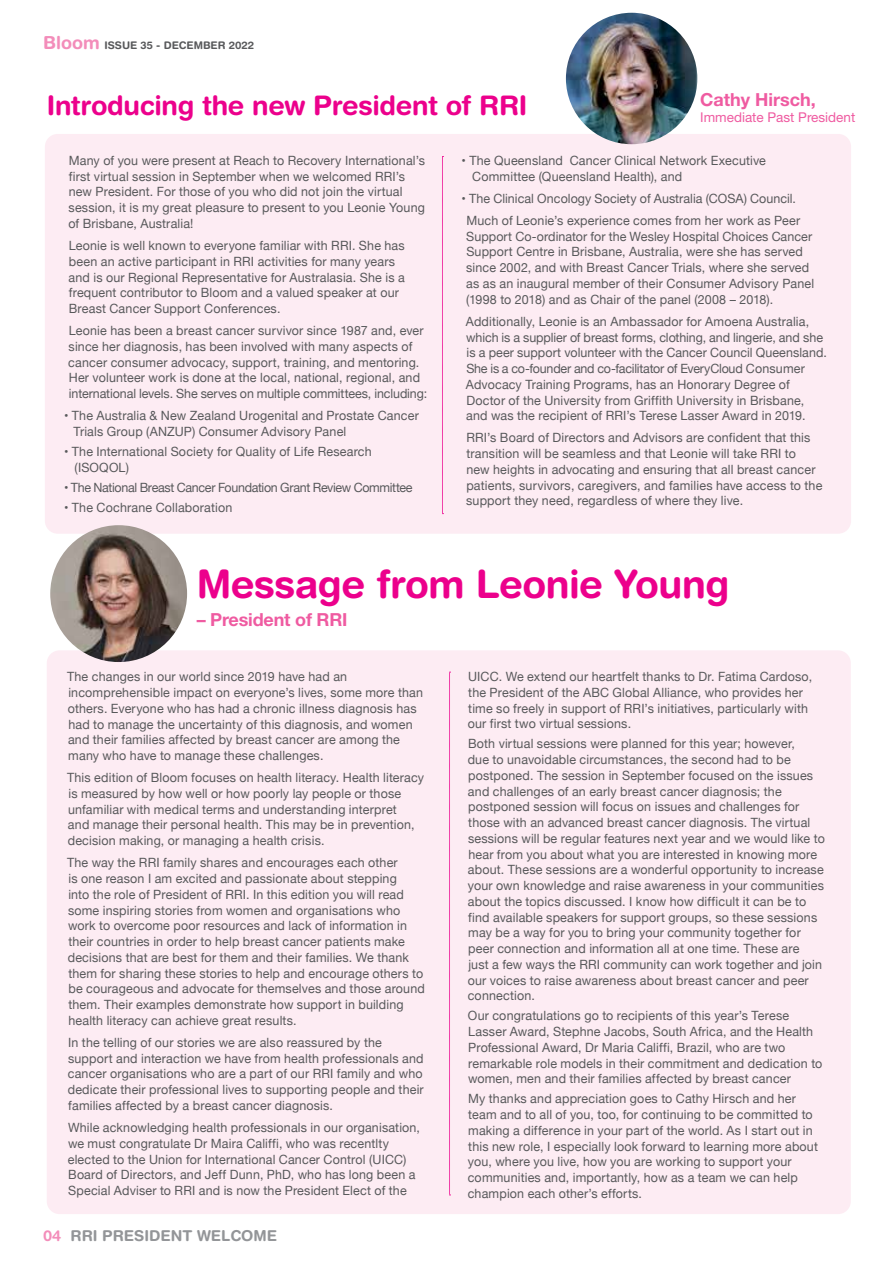
<style>
.page{position:relative;width:893px;height:1263px;background:#fff}
.page>*{position:absolute;margin:0;border:0;box-sizing:border-box;transform-origin:0 0}
.t1{font:700 39px "Helvetica Rounded LT Std";letter-spacing:-.015em;color:#ec008c}
.t2{font:700 27px "Helvetica Rounded LT Std";letter-spacing:-.01em;color:#ec008c}
.t3{font:700 18px "Helvetica Neue LT Std";letter-spacing:-.01em;color:#ef5ba1}
.t4{font:700 15px "Helvetica Rounded LT Std";color:#939598}
.t5{font:13.5px "Helvetica Neue LT Std";color:#ef5ba1}
.t6{font:12.75px/15.8px "Helvetica Neue";letter-spacing:.015em;color:#58595b}
.t7{font:12.75px "Helvetica Neue";letter-spacing:-.025em;color:#58595b}
.t8{font:700 10.5px "Helvetica Rounded LT Std";color:#58595b}
.s1{font-size:18px;color:#f38dba}
.s2{color:#f38dba}
</style>
<div class="page">
<div style="left:45px;top:134px;width:806px;height:400px;background:#fdecf3;border-radius:13px"></div>
<svg style="left:442px;top:156px;width:1px;height:358px"></svg>
<img style="left:566px;top:13px;width:131px;height:131px;border-radius:66px">
<div style="left:47px;top:650px;width:804px;height:564px;background:#fdecf3;border-radius:13px"></div>
<svg style="left:449px;top:672px;width:2px;height:524px"></svg>
<img style="left:50px;top:525px;width:137px;height:137px;border-radius:68px">
<p class="t8" style="left:43px;top:39px;width:212px"><span class="s1">Bloom</span> ISSUE 35 - DECEMBER 2022</p>
<h2 class="t2" style="left:47px;top:89px;width:482px">Introducing the new President of RRI</h2>
<h3 class="t3" style="left:700px;top:89px;width:117px">Cathy Hirsch,</h3>
<p class="t5" style="left:700px;top:109px;width:157px">Immediate Past President</p>
<p class="t6" style="left:68px;top:153px;width:358px">Many of you were present at Reach to Recovery International’s first virtual session in September when we welcomed RRI’s new President. For those of you who did not join the virtual session, it is my great pleasure to present to you Leonie Young of Brisbane, Australia!</p>
<p class="t6" style="left:69px;top:238px;width:338px">Leonie is well known to everyone familiar with RRI. She has been an active participant in RRI activities for many years and is our Regional Representative for Australasia. She is a frequent contributor to Bloom and a valued speaker at our Breast Cancer Support Conferences.</p>
<p class="t6" style="left:68px;top:323px;width:360px">Leonie has been a breast cancer survivor since 1987 and, ever since her diagnosis, has been involved with many aspects of cancer consumer advocacy, support, training, and mentoring.<br>Her volunteer work is done at the local, national, regional, and international levels. She serves on multiple committees, including:</p>
<p class="t6" style="left:74px;top:409px;width:347px;text-indent:-10px">• The Australia &amp; New Zealand Urogenital and Prostate Cancer<br>Trials Group (ANZUP) Consumer Advisory Panel</p>
<p class="t6" style="left:75px;top:444px;width:299px;text-indent:-11px">• The International Society for Quality of Life Research (ISOQOL)</p>
<p class="t7" style="left:64px;top:478px;width:350px">• The National Breast Cancer Foundation Grant Review Committee</p>
<p class="t6" style="left:64px;top:500px;width:170px">• The Cochrane Collaboration</p>
<p class="t6" style="left:472px;top:153px;width:295px;text-indent:-11px">• The Queensland Cancer Clinical Network Executive<br>Committee (Queensland Health), and</p>
<p class="t6" style="left:462px;top:188px;width:340px;line-height:22.2px;text-align:center">• The Clinical Oncology Society of Australia (COSA) Council.<br>Much of Leonie’s experience comes from her work as Peer</p>
<p class="t6" style="left:466px;top:229px;width:349px">Support Co-ordinator for the Wesley Hospital Choices Cancer Support Centre in Brisbane, Australia, were she has served since 2002, and with Breast Cancer Trials, where she served as as an inaugural member of their Consumer Advisory Panel (1998 to 2018) and as Chair of the panel (2008 – 2018).</p>
<p class="t6" style="left:466px;top:314px;width:362px">Additionally, Leonie is an Ambassador for Amoena Australia, which is a supplier of breast forms, clothing, and lingerie, and she is a peer support volunteer with the Cancer Council Queensland.<br>She is a co-founder and co-facilitator of EveryCloud Consumer Advocacy Training Programs, has an Honorary Degree of Doctor of the University from Griffith University in Brisbane, and was the recipient of RRI’s Terese Lasser Award in 2019.</p>
<p class="t6" style="left:466px;top:431px;width:358px">RRI’s Board of Directors and Advisors are confident that this transition will be seamless and that Leonie will take RRI to<br>new heights in advocating and ensuring that all breast cancer patients, survivors, caregivers, and families have access to the support they need, regardless of where they live.</p>
<h1 class="t1" style="left:197px;top:561px;width:534px">Message from Leonie Young</h1>
<h3 class="t3" style="left:197px;top:609px;width:152px">– President of RRI</h3>
<p class="t6" style="left:67px;top:670px;width:357px">The changes in our world since 2019 have had an incomprehensible impact on everyone’s lives, some more than others. Everyone who has had a chronic illness diagnosis has had to manage the uncertainty of this diagnosis, and women and their families affected by breast cancer are among the many who have to manage these challenges.</p>
<p class="t6" style="left:67px;top:770px;width:359px">This edition of Bloom focuses on health literacy. Health literacy is measured by how well or how poorly lay people or those unfamiliar with medical terms and understanding interpret<br>and manage their personal health. This may be in prevention, decision making, or managing a health crisis.</p>
<p class="t6" style="left:67px;top:855px;width:359px">The way the RRI family shares and encourages each other<br>is one reason I am excited and passionate about stepping<br>into the role of President of RRI. In this edition you will read some inspiring stories from women and organisations who work to overcome poor resources and lack of information in their countries in order to help breast cancer patients make decisions that are best for them and their families. We thank them for sharing these stories to help and encourage others to be courageous and advocate for themselves and those around them. Their examples demonstrate how support in building health literacy can achieve great results.</p>
<p class="t6" style="left:68px;top:1035px;width:357px">In the telling of our stories we are also reassured by the support and interaction we have from health professionals and cancer organisations who are a part of our RRI family and who dedicate their professional lives to supporting people and their families affected by a breast cancer diagnosis.</p>
<p class="t6" style="left:68px;top:1120px;width:354px">While acknowledging health professionals in our organisation, we must congratulate Dr Maira Califfi, who was recentlty elected to the Union for International Cancer Control (UICC)<br>Board of Directors, and Jeff Dunn, PhD, who has long been a Special Adviser to RRI and is now the President Elect of the</p>
<p class="t4" style="left:43px;top:1226px;width:235px"><span class="s2">04</span> RRI PRESIDENT WELCOME</p>
<p class="t6" style="left:468px;top:669px;width:346px">UICC. We extend our heartfelt thanks to Dr. Fatima Cardoso, the President of the ABC Global Alliance, who provides her time so freely in support of RRI’s initiatives, particularly with our first two virtual sessions.</p>
<p class="t6" style="left:468px;top:737px;width:359px">Both virtual sessions were planned for this year; however,<br>due to unavoidable circumstances, the second had to be postponed. The session in September focused on the issues and challenges of an early breast cancer diagnosis; the postponed session will focus on issues and challenges for those with an advanced breast cancer diagnosis. The virtual sessions will be regular features next year and we would like to hear from you about what you are interested in knowing more about. These sessions are a wonderful opportunity to increase your own knowledge and raise awareness in your communities about the topics discussed. I know how difficult it can be to find available speakers for support groups, so these sessions may be a way for you to bring your community together for peer connection and information all at one time. These are<br>just a few ways the RRI community can work together and join our voices to raise awareness about breast cancer and peer connection.</p>
<p class="t6" style="left:468px;top:1009px;width:356px">Our congratulations go to recipients of this year’s Terese Lasser Award, Stephne Jacobs, South Africa, and the Health Professional Award, Dr Maria Califfi, Brazil, who are two remarkable role models in their commitment and dedication to women, men and their families affected by breast cancer</p>
<p class="t6" style="left:468px;top:1092px;width:352px">My thanks and appreciation goes to Cathy Hirsch and her team and to all of you, too, for continuing to be committed to making a difference in your part of the world. As I start out in this new role, I especially look forward to learning more about you, where you live, how you are working to support your communities and, importantly, how as a team we can help champion each other’s efforts.</p>
</div>
